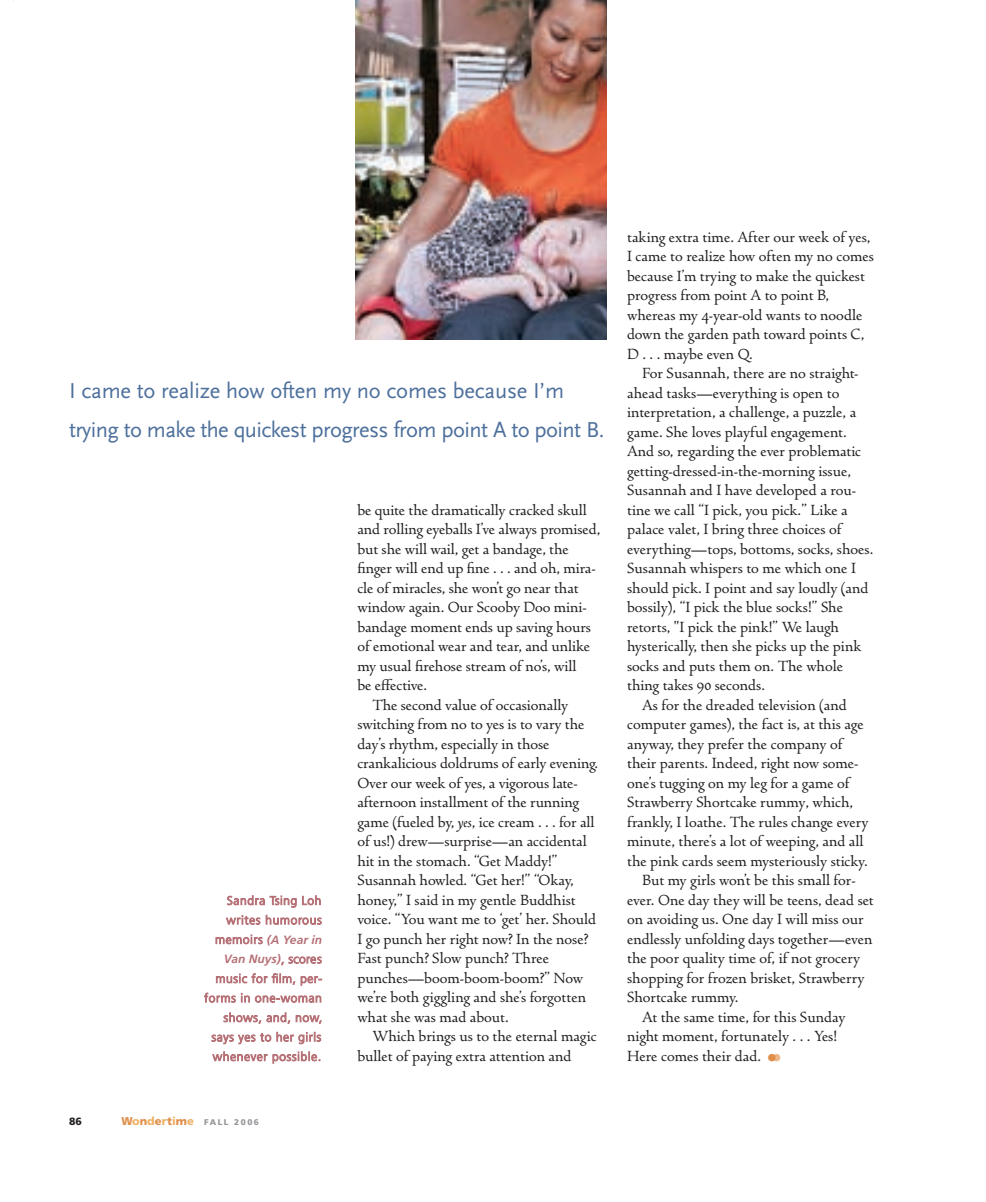
<style>
.page{position:relative;width:986px;height:1202px;background:#fff}
.page>*{position:absolute;margin:0;border:0;box-sizing:border-box;transform-origin:0 0}
.t1{font:22.5px/39px "Scala Sans";letter-spacing:-.03em;color:#4e709c}
.t2{font:16.5px/19.5px "Spira";color:#231f20}
.t3{font:300 12px/19.5px "Frutiger";letter-spacing:.05em;color:#b67177;text-align:right}
.t4{font:900 10.5px "Frutiger";color:#231f20}
.t5{font:900 8.25px "Frutiger";letter-spacing:.185em;color:#939598}
.s1{font-weight:700;font-style:italic}
.s2{font-size:11.25px;color:#e08f4b}
.s3{font-size:11.25px;color:#f0b166}
.s4{font-style:italic}
</style>
<div class="page">
<img style="left:356px;top:0;width:250px;height:339px">
<h1 class="t1" style="left:69px;top:373px;width:537px">I came to realize how often my no comes because I’m trying to make the quickest progress from point A to point B.</h1>
<p class="t3" style="left:204px;top:891px;width:120px">Sandra Tsing Loh writes humorous memoirs <span class="s1">(A Year in<br>Van Nuys)</span>, scores music for film, per&shy;forms in one-woman shows, and, now, says yes to her girls whenever possible.</p>
<p class="t4" style="left:69px;top:1117px;width:14px">86</p>
<p class="t5" style="left:122px;top:1119px;width:139px"><span class="s2">W</span><span class="s3">o</span><span class="s2">n</span><span class="s3">d</span><span class="s2">e</span><span class="s3">r</span><span class="s2">t</span><span class="s3">i</span><span class="s2">m</span><span class="s3">e</span> FALL 2006</p>
<p class="t2" style="left:357px;top:499px;width:231px">be quite the dramatically cracked skull</p>
<p class="t2" style="left:357px;top:519px;width:245px">and rolling eyeballs I’ve always promised,</p>
<p class="t2" style="left:357px;top:538px;width:213px">but she will wail, get a bandage, the</p>
<p class="t2" style="left:357px;top:558px;width:240px">finger will end up fine . . . and oh, mira-</p>
<p class="t2" style="left:357px;top:577px;width:223px">cle of miracles, she won’t go near that</p>
<p class="t2" style="left:357px;top:597px;width:231px">window again. Our Scooby Doo mini-</p>
<p class="t2" style="left:357px;top:616px;width:235px">bandage moment ends up saving hours</p>
<p class="t2" style="left:357px;top:636px;width:234px">of emotional wear and tear, and unlike</p>
<p class="t2" style="left:357px;top:655px;width:221px">my usual firehose stream of no’s, will</p>
<p class="t2" style="left:357px;top:675px;width:71px">be e≠ective.</p>
<p class="t2" style="left:372px;top:694px;width:197px">The second value of occasionally</p>
<p class="t2" style="left:357px;top:714px;width:229px">switching from no to yes is to vary the</p>
<p class="t2" style="left:357px;top:733px;width:194px">day’s rhythm, especially in those</p>
<p class="t2" style="left:357px;top:753px;width:242px">crankalicious doldrums of early evening.</p>
<p class="t2" style="left:357px;top:772px;width:222px">Over our week of yes, a vigorous late-</p>
<p class="t2" style="left:357px;top:792px;width:223px">afternoon installment of the running</p>
<p class="t2" style="left:357px;top:811px;width:239px">game (fueled by, <span class="s4">yes</span>, ice cream . . . for all</p>
<p class="t2" style="left:357px;top:831px;width:231px">of us!) drew—surprise—an accidental</p>
<p class="t2" style="left:357px;top:850px;width:202px">hit in the stomach. “Get Maddy!”</p>
<p class="t2" style="left:357px;top:870px;width:218px">Susannah howled. “Get her!” “Okay,</p>
<p class="t2" style="left:357px;top:889px;width:220px">honey,” I said in my gentle Buddhist</p>
<p class="t2" style="left:357px;top:909px;width:240px">voice. “You want me to ‘get’ her. Should</p>
<p class="t2" style="left:357px;top:928px;width:232px">I go punch her right now? In the nose?</p>
<p class="t2" style="left:357px;top:948px;width:193px">Fast punch? Slow punch? Three</p>
<p class="t2" style="left:357px;top:967px;width:227px">punches—boom-boom-boom?” Now</p>
<p class="t2" style="left:357px;top:987px;width:230px">we’re both giggling and she’s forgotten</p>
<p class="t2" style="left:357px;top:1006px;width:153px">what she was mad about.</p>
<p class="t2" style="left:372px;top:1026px;width:226px">Which brings us to the eternal magic</p>
<p class="t2" style="left:357px;top:1045px;width:216px">bullet of paying extra attention and</p>
<p class="t2" style="left:627px;top:226px;width:248px">taking extra time. After our week of yes, I came to realize how often my no comes because I’m trying to make the quickest progress from point A to point B, whereas my 4-year-old wants to noodle down the garden path toward points C, D . . . maybe even Q.</p>
<p class="t2" style="left:642px;top:363px;width:218px">For Susannah, there are no straight-</p>
<p class="t2" style="left:627px;top:382px;width:214px">ahead tasks—everything is open to</p>
<p class="t2" style="left:627px;top:402px;width:231px">interpretation, a challenge, a puzzle, a</p>
<p class="t2" style="left:627px;top:421px;width:221px">game. She loves playful engagement.</p>
<p class="t2" style="left:627px;top:441px;width:236px">And so, regarding the ever problematic</p>
<p class="t2" style="left:627px;top:460px;width:225px">getting-dressed-in-the-morning issue,</p>
<p class="t2" style="left:627px;top:480px;width:230px">Susannah and I have developed a rou-</p>
<p class="t2" style="left:627px;top:499px;width:222px">tine we call “I pick, you pick.” Like a</p>
<p class="t2" style="left:627px;top:519px;width:216px">palace valet, I bring three choices of</p>
<p class="t2" style="left:627px;top:538px;width:248px">everything—tops, bottoms, socks, shoes.</p>
<p class="t2" style="left:627px;top:558px;width:230px">Susannah whispers to me which one I</p>
<p class="t2" style="left:627px;top:577px;width:243px">should pick. I point and say loudly (and</p>
<p class="t2" style="left:627px;top:597px;width:217px">bossily), “I pick the blue socks!” She</p>
<p class="t2" style="left:627px;top:616px;width:213px">retorts, "I pick the pink!” We laugh</p>
<p class="t2" style="left:627px;top:636px;width:236px">hysterically, then she picks up the pink</p>
<p class="t2" style="left:627px;top:655px;width:217px">socks and puts them on. The whole</p>
<p class="t2" style="left:627px;top:675px;width:140px">thing takes 90 seconds.</p>
<p class="t2" style="left:642px;top:694px;width:206px">As for the dreaded television (and</p>
<p class="t2" style="left:627px;top:714px;width:238px">computer games), the fact is, at this age</p>
<p class="t2" style="left:627px;top:733px;width:217px">anyway, they prefer the company of</p>
<p class="t2" style="left:627px;top:753px;width:233px">their parents. Indeed, right now some-</p>
<p class="t2" style="left:627px;top:772px;width:224px">one’s tugging on my leg for a game of</p>
<p class="t2" style="left:627px;top:792px;width:227px">Strawberry Shortcake rummy, which,</p>
<p class="t2" style="left:627px;top:811px;width:243px">frankly, I loathe. The rules change every</p>
<p class="t2" style="left:627px;top:831px;width:238px">minute, there’s a lot of weeping, and all</p>
<p class="t2" style="left:627px;top:850px;width:242px">the pink cards seem mysteriously sticky.</p>
<p class="t2" style="left:642px;top:870px;width:215px">But my girls won’t be this small for-</p>
<p class="t2" style="left:627px;top:889px;width:248px">ever. One day they will be teens, dead set</p>
<p class="t2" style="left:627px;top:909px;width:238px">on avoiding us. One day I will miss our</p>
<p class="t2" style="left:627px;top:928px;width:247px">endlessly unfolding days together—even</p>
<p class="t2" style="left:627px;top:948px;width:234px">the poor quality time of, if not grocery</p>
<p class="t2" style="left:627px;top:967px;width:239px">shopping for frozen brisket, Strawberry</p>
<p class="t2" style="left:627px;top:987px;width:113px">Shortcake rummy.</p>
<p class="t2" style="left:642px;top:1006px;width:205px">At the same time, for this Sunday</p>
<p class="t2" style="left:627px;top:1026px;width:211px">night moment, fortunately . . . Yes!</p>
<p class="t2" style="left:627px;top:1045px;width:135px">Here comes their dad.</p>
</div>
